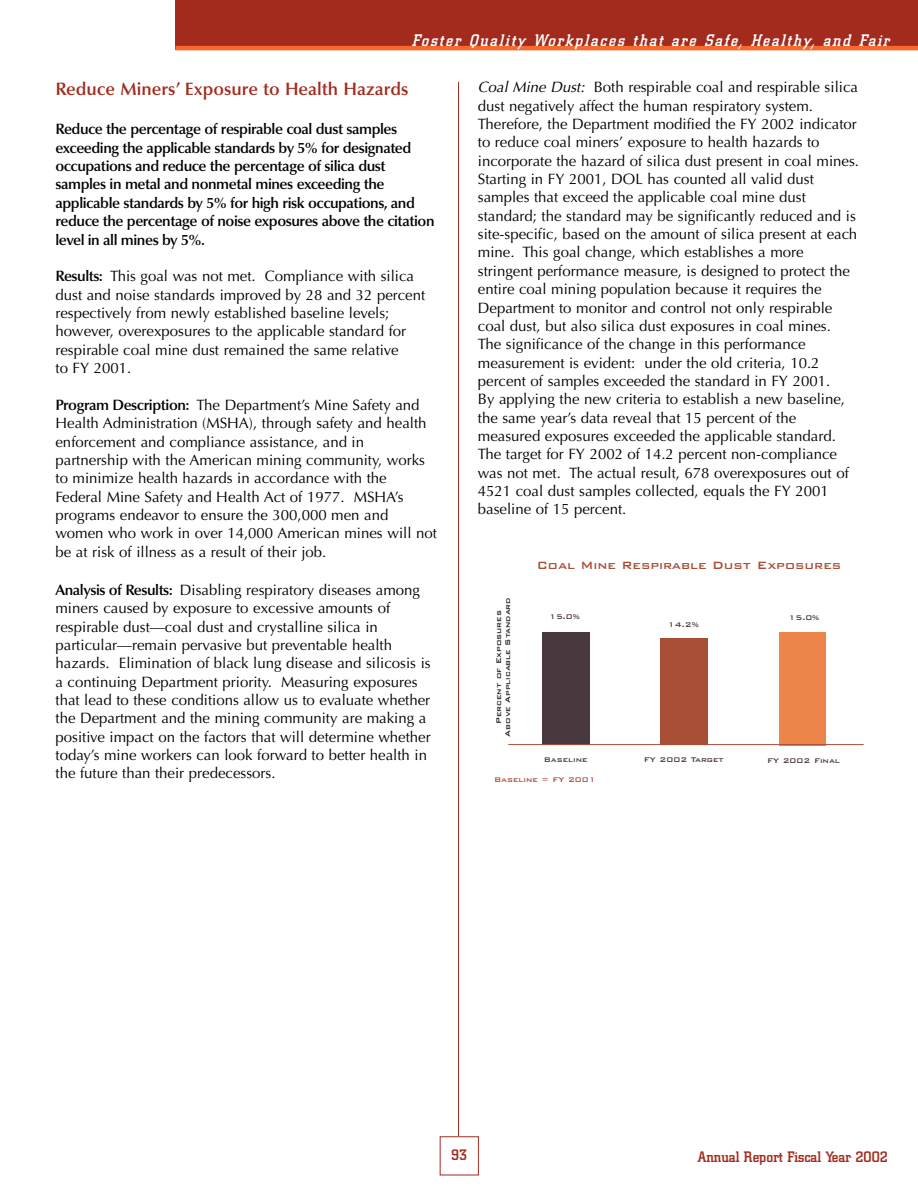
<style>
.page{position:relative;width:918px;height:1188px;background:#fff}
.page>*{position:absolute;margin:0;border:0;box-sizing:border-box;transform-origin:0 0}
.t1{font:600 18px "Optima";color:#a22b1e}
.t2{font:italic 500 16.5px "City";letter-spacing:.11em;color:#fff}
.t3{font:15px/18.3px "Optima";color:#000}
.t4{font:600 15px/18.5px "Optima";letter-spacing:-.03em;color:#000}
.t5{font:500 15px "City";color:#a22b1e}
.t6{font:500 14.1px "Bank Gothic BT";color:#a84f36}
.t7{font:500 9px "Bank Gothic BT";color:#49383d}
.t8{font:500 9px/9px "Bank Gothic BT";color:#231f20;text-align:center}
.t9{font:500 9px "Bank Gothic BT";color:#a84f36}
.s1{font-weight:600}
.s2{font-style:italic}
</style>
<div class="page">
<div style="left:176px;top:0;width:742px;height:50px;background:#a22b1e"></div>
<hr style="left:458px;top:82px;width:1px;height:1054px;background:#a22b1e">
<div style="left:440px;top:1136px;width:39px;height:39px;border:1px solid #a22b1e"></div>
<hr style="left:176px;top:46px;width:742px;height:4px;background:#f66a2f">
<div style="left:542px;top:632px;width:48px;height:113px;background:#49383d"></div>
<div style="left:660px;top:638px;width:48px;height:107px;background:#a84f36"></div>
<div style="left:780px;top:632px;width:46px;height:113px;background:#ed854a"></div>
<hr style="left:508px;top:744px;width:356px;height:1px;background:#a84f36">
<p class="t2" style="left:412px;top:34px;width:479px">Foster Quality Workplaces that are Safe, Healthy, and Fair</p>
<p class="t1" style="left:55px;top:81px;width:354px">Reduce Miners’ Exposure to Health Hazards</p>
<p class="t4" style="left:55px;top:121px;width:381px">Reduce the percentage of respirable coal dust samples exceeding the applicable standards by 5% for designated occupations and reduce the percentage of silica dust samples in metal and nonmetal mines exceeding the applicable standards by 5% for high risk occupations, and reduce the percentage of noise exposures above the citation level in all mines by 5%.</p>
<p class="t3" style="left:55px;top:269px;width:371px"><span class="s1">Results:</span> This goal was not met. Compliance with silica dust and noise standards improved by 28 and 32 percent respectively from newly established baseline levels; however, overexposures to the applicable standard for respirable coal mine dust remained the same relative<br>to FY 2001.</p>
<p class="t3" style="left:56px;top:397px;width:383px"><span class="s1">Program Description:</span> The Department’s Mine Safety and Health Administration (MSHA), through safety and health enforcement and compliance assistance, and in partnership with the American mining community, works to minimize health hazards in accordance with the Federal Mine Safety and Health Act of 1977. MSHA’s programs endeavor to ensure the 300,000 men and women who work in over 14,000 American mines will not be at risk of illness as a result of their job.</p>
<p class="t3" style="left:56px;top:582px;width:377px"><span class="s1">Analysis of Results:</span> Disabling respiratory diseases among miners caused by exposure to excessive amounts of respirable dust—coal dust and crystalline silica in particular—remain pervasive but preventable health hazards. Elimination of black lung disease and silicosis is a continuing Department priority. Measuring exposures that lead to these conditions allow us to evaluate whether the Department and the mining community are making a positive impact on the factors that will determine whether today’s mine workers can look forward to better health in the future than their predecessors.</p>
<p class="t3" style="left:478px;top:79px;width:383px"><span class="s2">Coal Mine Dust:</span> Both respirable coal and respirable silica dust negatively affect the human respiratory system.<br>Therefore, the Department modified the FY 2002 indicator to reduce coal miners’ exposure to health hazards to incorporate the hazard of silica dust present in coal mines.<br>Starting in FY 2001, DOL has counted all valid dust samples that exceed the applicable coal mine dust standard; the standard may be significantly reduced and is site-specific, based on the amount of silica present at each mine. This goal change, which establishes a more stringent performance measure, is designed to protect the entire coal mining population because it requires the Department to monitor and control not only respirable coal dust, but also silica dust exposures in coal mines.<br>The significance of the change in this performance measurement is evident: under the old criteria, 10.2 percent of samples exceeded the standard in FY 2001.<br>By applying the new criteria to establish a new baseline, the same year’s data reveal that 15 percent of the measured exposures exceeded the applicable standard.<br>The target for FY 2002 of 14.2 percent non-compliance was not met. The actual result, 678 overexposures out of 4521 coal dust samples collected, equals the FY 2001 baseline of 15 percent.</p>
<p class="t8" style="left:493px;top:737px;width:141px;rotate:-90deg">Percent of Exposures<br>Above Applicable Standard</p>
<p class="t6" style="left:537px;top:556px;width:306px">Coal Mine Respirable Dust Exposures</p>
<p class="t7" style="left:549px;top:611px;width:33px">15.0%</p>
<p class="t7" style="left:668px;top:618px;width:33px">14.2%</p>
<p class="t7" style="left:788px;top:611px;width:33px">15.0%</p>
<p class="t7" style="left:544px;top:754px;width:45px">Baseline</p>
<p class="t7" style="left:644px;top:754px;width:82px">FY 2002 Target</p>
<p class="t7" style="left:767px;top:754px;width:74px">FY 2002 Final</p>
<p class="t9" style="left:494px;top:774px;width:103px">Baseline = FY 2001</p>
<p class="t5" style="left:451px;top:1150px;width:18px">93</p>
<p class="t5" style="left:698px;top:1151px;width:192px">Annual Report Fiscal Year 2002</p>
</div>
